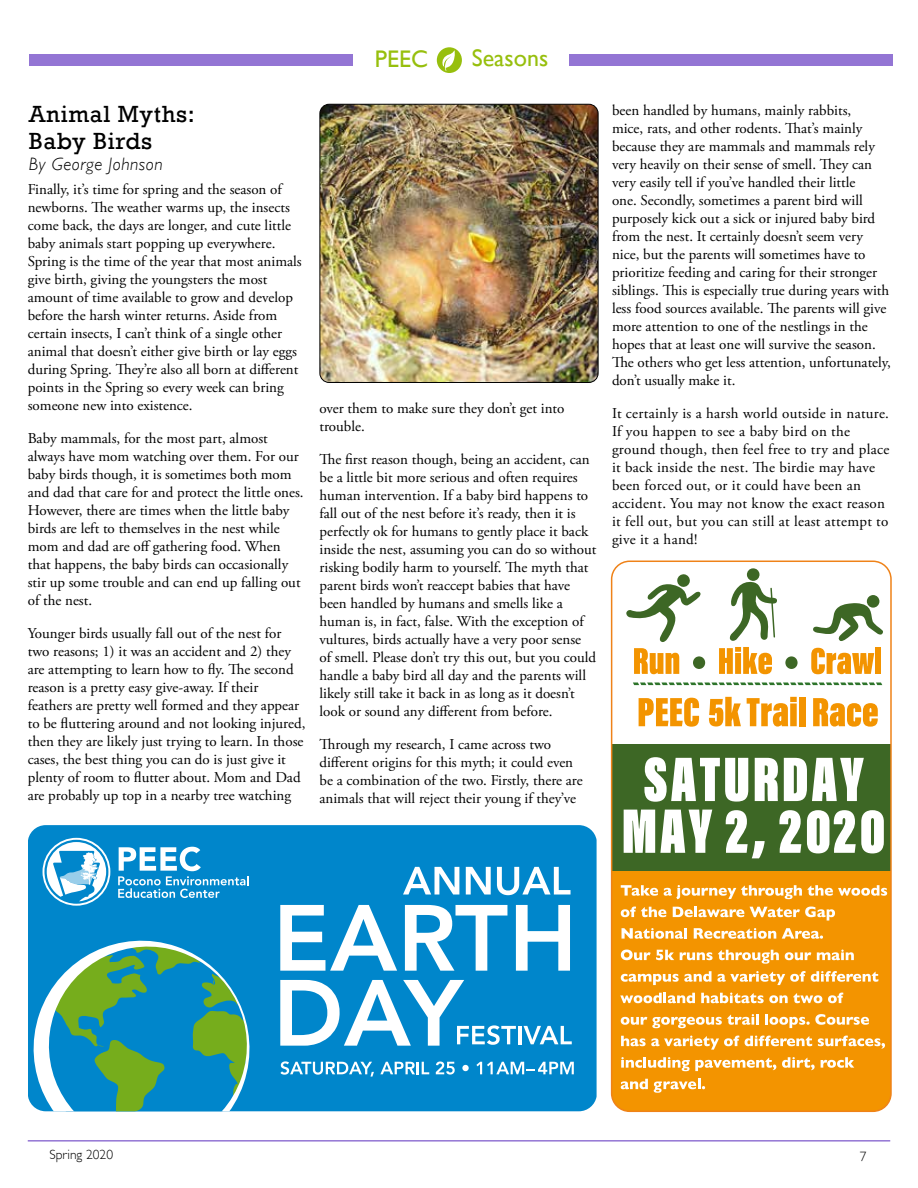
<style>
.page{position:relative;width:918px;height:1188px;background:#fff}
.page>*{position:absolute;margin:0;border:0;box-sizing:border-box;transform-origin:0 0}
.t1{font:24px/26.4px "Rockwell";letter-spacing:.03em;color:#000}
.t2{font:24px "Gill Sans";color:#97bf0d}
.t3{font:italic 300 18px "Gill Sans";letter-spacing:.03em;color:#000}
.t4{font:15px/18px "Adobe Garamond Pro";color:#000}
.t5{font:15px/18px "Adobe Garamond Pro";letter-spacing:.02em;color:#000}
.t6{font:300 13.5px "Gill Sans";color:#000}
</style>
<div class="page">
<hr style="left:28px;top:1140px;width:862px;height:2px;background:#9375d4">
<div style="left:437px;top:47px;width:25px;height:26px;background:#97bf0d;border-radius:50%"></div>
<svg style="left:441px;top:50px;width:14px;height:21px"></svg>
<div style="left:569px;top:54px;width:324px;height:12px;background:#9375d4"></div>
<div style="left:29px;top:54px;width:324px;height:12px;background:#9375d4"></div>
<img style="left:320px;top:104px;width:278px;height:278px">
<div style="left:320px;top:104px;width:278px;height:279px;border:1px solid #000;border-radius:9px"></div>
<div style="left:28px;top:825px;width:569px;height:286px;background:#0086cb"></div>
<svg style="left:28px;top:927px;width:235px;height:184px;background:#3199a6"></svg>
<svg style="left:118px;top:847px;width:131px;height:51px"></svg>
<svg style="left:43px;top:838px;width:67px;height:68px"></svg>
<svg style="left:403px;top:867px;width:56px;height:28px"></svg>
<svg style="left:466px;top:867px;width:25px;height:28px"></svg>
<svg style="left:497px;top:867px;width:74px;height:28px"></svg>
<svg style="left:280px;top:905px;width:117px;height:66px"></svg>
<svg style="left:405px;top:905px;width:102px;height:66px"></svg>
<svg style="left:516px;top:905px;width:54px;height:66px"></svg>
<svg style="left:280px;top:980px;width:236px;height:66px"></svg>
<hr style="left:518px;top:1026px;width:3px;height:18px;background:#fff">
<svg style="left:524px;top:1026px;width:48px;height:18px"></svg>
<svg style="left:280px;top:1061px;width:94px;height:16px"></svg>
<svg style="left:380px;top:1062px;width:49px;height:12px"></svg>
<svg style="left:436px;top:1062px;width:19px;height:13px"></svg>
<svg style="left:462px;top:1065px;width:7px;height:6px"></svg>
<svg style="left:476px;top:1062px;width:98px;height:12px"></svg>
<div style="left:612px;top:871px;width:279px;height:240px;background:#f39400"></div>
<svg style="left:633px;top:683px;width:249px;height:2px"></svg>
<svg style="left:813px;top:595px;width:70px;height:46px"></svg>
<svg style="left:729px;top:568px;width:48px;height:73px"></svg>
<svg style="left:639px;top:698px;width:60px;height:29px"></svg>
<svg style="left:709px;top:697px;width:32px;height:30px"></svg>
<svg style="left:747px;top:697px;width:50px;height:30px"></svg>
<div style="left:799px;top:697px;width:7px;height:29px;background:#f39400"></div>
<svg style="left:813px;top:698px;width:65px;height:29px"></svg>
<svg style="left:626px;top:574px;width:79px;height:100px"></svg>
<svg style="left:719px;top:647px;width:53px;height:27px"></svg>
<svg style="left:785px;top:656px;width:13px;height:13px"></svg>
<svg style="left:811px;top:648px;width:63px;height:26px"></svg>
<div style="left:875px;top:647px;width:6px;height:27px;background:#f39400"></div>
<div style="left:612px;top:744px;width:279px;height:127px;background:#3d6725"></div>
<svg style="left:644px;top:757px;width:104px;height:45px"></svg>
<svg style="left:755px;top:758px;width:23px;height:43px"></svg>
<svg style="left:784px;top:758px;width:80px;height:43px"></svg>
<svg style="left:624px;top:810px;width:88px;height:43px"></svg>
<svg style="left:726px;top:810px;width:39px;height:48px"></svg>
<svg style="left:779px;top:810px;width:22px;height:43px"></svg>
<svg style="left:807px;top:810px;width:77px;height:43px"></svg>
<svg style="left:621px;top:885px;width:37px;height:11px"></svg>
<svg style="left:664px;top:885px;width:223px;height:14px"></svg>
<svg style="left:621px;top:907px;width:45px;height:10px"></svg>
<svg style="left:673px;top:907px;width:71px;height:10px"></svg>
<svg style="left:750px;top:907px;width:85px;height:14px"></svg>
<svg style="left:622px;top:928px;width:65px;height:11px"></svg>
<svg style="left:694px;top:928px;width:82px;height:11px"></svg>
<svg style="left:782px;top:928px;width:41px;height:11px"></svg>
<svg style="left:621px;top:950px;width:53px;height:10px"></svg>
<svg style="left:680px;top:950px;width:99px;height:14px"></svg>
<svg style="left:785px;top:952px;width:26px;height:8px"></svg>
<svg style="left:817px;top:950px;width:37px;height:10px"></svg>
<svg style="left:621px;top:971px;width:257px;height:14px"></svg>
<svg style="left:620px;top:993px;width:75px;height:10px"></svg>
<svg style="left:701px;top:993px;width:121px;height:10px"></svg>
<svg style="left:828px;top:993px;width:15px;height:10px"></svg>
<svg style="left:621px;top:1014px;width:138px;height:14px"></svg>
<svg style="left:765px;top:1014px;width:104px;height:14px"></svg>
<svg style="left:621px;top:1036px;width:118px;height:14px"></svg>
<svg style="left:745px;top:1036px;width:67px;height:10px"></svg>
<svg style="left:818px;top:1036px;width:67px;height:13px"></svg>
<svg style="left:621px;top:1057px;width:155px;height:14px"></svg>
<svg style="left:782px;top:1057px;width:33px;height:13px"></svg>
<svg style="left:821px;top:1057px;width:33px;height:11px"></svg>
<svg style="left:621px;top:1079px;width:27px;height:10px"></svg>
<svg style="left:654px;top:1079px;width:51px;height:14px"></svg>
<div style="left:611px;top:561px;width:281px;height:551px;border:2px solid #ef8218;border-radius:18px"></div>
<h1 class="t2" style="left:375px;top:45px;width:55px">PEEC</h1>
<h1 class="t2" style="left:472px;top:44px;width:78px">Seasons</h1>
<h1 class="t1" style="left:29px;top:101px;width:168px">Animal Myths:<br>Baby Birds</h1>
<p class="t3" style="left:29px;top:153px;width:135px">By George Johnson</p>
<p class="t4" style="left:28px;top:181px;width:276px">Finally, it’s time for spring and the season of newborns. The weather warms up, the insects come back, the days are longer, and cute little baby animals start popping up everywhere.<br>Spring is the time of the year that most animals give birth, giving the youngsters the most amount of time available to grow and develop before the harsh winter returns. Aside from certain insects, I can’t think of a single other animal that doesn’t either give birth or lay eggs during Spring. They’re also all born at different points in the Spring so every week can bring someone new into existence.</p>
<p class="t4" style="left:28px;top:430px;width:277px">Baby mammals, for the most part, almost always have mom watching over them. For our baby birds though, it is sometimes both mom and dad that care for and protect the little ones.<br>However, there are times when the little baby birds are left to themselves in the nest while mom and dad are off gathering food. When that happens, the baby birds can occasionally stir up some trouble and can end up falling out of the nest.</p>
<p class="t4" style="left:28px;top:625px;width:279px">Younger birds usually fall out of the nest for two reasons; 1) it was an accident and 2) they are attempting to learn how to fly. The second reason is a pretty easy give-away. If their feathers are pretty well formed and they appear to be fluttering around and not looking injured, then they are likely just trying to learn. In those cases, the best thing you can do is just give it plenty of room to flutter about. Mom and Dad are probably up top in a nearby tree watching</p>
<p class="t4" style="left:320px;top:399px;width:247px">over them to make sure they don’t get into trouble.</p>
<p class="t4" style="left:320px;top:450px;width:279px">The first reason though, being an accident, can be a little bit more serious and often requires human intervention. If a baby bird happens to fall out of the nest before it’s ready, then it is perfectly ok for humans to gently place it back inside the nest, assuming you can do so without risking bodily harm to yourself. The myth that parent birds won’t reaccept babies that have been handled by humans and smells like a human is, in fact, false. With the exception of vultures, birds actually have a very poor sense of smell. Please don’t try this out, but you could handle a baby bird all day and the parents will likely still take it back in as long as it doesn’t look or sound any different from before.</p>
<p class="t4" style="left:320px;top:735px;width:265px">Through my research, I came across two different origins for this myth; it could even be a combination of the two. Firstly, there are animals that will reject their young if they’ve</p>
<p class="t4" style="left:612px;top:102px;width:281px">been handled by humans, mainly rabbits,<br>mice, rats, and other rodents. That’s mainly because they are mammals and mammals rely very heavily on their sense of smell. They can very easily tell if you’ve handled their little<br>one. Secondly, sometimes a parent bird will purposely kick out a sick or injured baby bird from the nest. It certainly doesn’t seem very nice, but the parents will sometimes have to prioritize feeding and caring for their stronger siblings. This is especially true during years with less food sources available. The parents will give more attention to one of the nestlings in the hopes that at least one will survive the season.<br>The others who get less attention, unfortunately, don’t usually make it.</p>
<p class="t5" style="left:612px;top:405px;width:279px">It certainly is a harsh world outside in nature.<br>If you happen to see a baby bird on the ground though, then feel free to try and place it back inside the nest. The birdie may have been forced out, or it could have been an accident. You may not know the exact reason it fell out, but you can still at least attempt to give it a hand!</p>
<p class="t6" style="left:49px;top:1144px;width:65px">Spring 2020</p>
<p class="t6" style="left:860px;top:1146px;width:8px">7</p>
</div>
